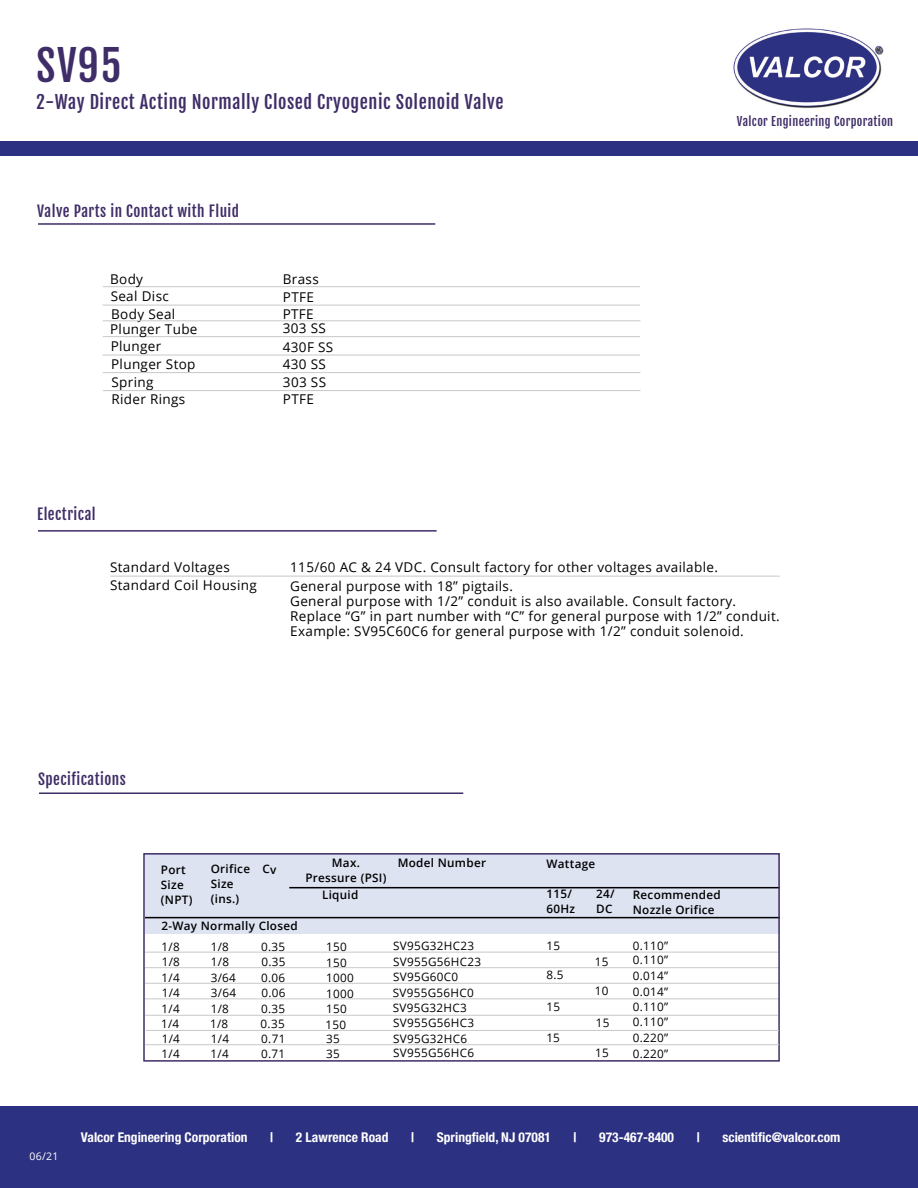
<style>
.page{position:relative;width:918px;height:1188px;background:#fff}
.page>*{position:absolute;margin:0;border:0;box-sizing:border-box;transform-origin:0 0}
.Main_Head{font:42px "Fjalla One";color:#3f2d67}
.Subheading{font:18px "Fjalla One";letter-spacing:.03em;color:#3f2d67}
.Gray_Bar_HEADER{font:15px "Fjalla One";letter-spacing:.03em;color:#3f2d67}
.Data_Header{font:13.5px "Open Sans";letter-spacing:.025em;color:#000}
.Page2_BLUE_HEADER{font:700 condensed 13.5px "Helvetica Neue LT Std";color:#fff}
.Tan_Header_TEXT{font:12px "Fjalla One";letter-spacing:.03em;color:#3f2d67}
.Data_Header-2{font:11.7px "Open Sans";letter-spacing:.025em;color:#000}
.Data_Header-3{font:600 11.7px/15px "Open Sans";letter-spacing:.025em;color:#000}
.Footer_TEXT{font:10.5px "Open Sans";color:#fff}
</style>
<div class="page">
<img style="left:733px;top:28px;width:151px;height:81px">
<div style="left:0;top:141px;width:918px;height:15px;background:#2d3181"></div>
<hr style="left:38px;top:223px;width:397px;height:2px;background:#3f2d67">
<hr style="left:103px;top:286px;width:537px;height:1px;background:#c7c8ca">
<hr style="left:102px;top:305px;width:538px;height:1px;background:#c7c8ca">
<hr style="left:110px;top:576px;width:670px;height:1px;background:#c7c8ca">
<hr style="left:38px;top:530px;width:399px;height:2px;background:#3f2d67">
<hr style="left:39px;top:792px;width:424px;height:2px;background:#3f2d67">
<hr style="left:103px;top:336px;width:537px;height:1px;background:#c7c8ca">
<hr style="left:102px;top:355px;width:538px;height:1px;background:#c7c8ca">
<hr style="left:103px;top:320px;width:537px;height:1px;background:#c7c8ca">
<hr style="left:103px;top:372px;width:537px;height:1px;background:#c7c8ca">
<hr style="left:103px;top:390px;width:537px;height:1px;background:#c7c8ca">
<div style="left:145px;top:918px;width:635px;height:16px;background:#dee3f2"></div>
<div style="left:145px;top:853px;width:635px;height:66px;background:#dee3f2"></div>
<hr style="left:289px;top:887px;width:491px;height:1px;background:#000">
<hr style="left:145px;top:952px;width:634px;height:1px;background:#c7c8ca">
<hr style="left:145px;top:917px;width:635px;height:1px;background:#000">
<hr style="left:145px;top:967px;width:635px;height:1px;background:#c7c8ca">
<hr style="left:145px;top:983px;width:634px;height:1px;background:#c7c8ca">
<hr style="left:145px;top:998px;width:634px;height:1px;background:#c7c8ca">
<hr style="left:145px;top:1015px;width:633px;height:1px;background:#c7c8ca">
<div style="left:143px;top:853px;width:637px;height:209px;border:2px solid #3f2d67"></div>
<hr style="left:145px;top:1044px;width:634px;height:1px;background:#c7c8ca">
<hr style="left:146px;top:1030px;width:633px;height:1px;background:#c7c8ca">
<div style="left:0;top:1107px;width:918px;height:81px;background:#2d3181"></div>
<h1 class="Main_Head" style="left:36px;top:39px;width:87px">SV95</h1>
<h2 class="Subheading" style="left:36px;top:91px;width:469px">2-Way Direct Acting Normally Closed Cryogenic Solenoid Valve</h2>
<p class="Gray_Bar_HEADER" style="left:37px;top:202px;width:203px">Valve Parts in Contact with Fluid</p>
<p class="Data_Header" style="left:110px;top:270px;width:34px">Body</p>
<p class="Data_Header" style="left:283px;top:269px;width:37px">Brass</p>
<p class="Data_Header" style="left:111px;top:305px;width:66px">Body Seal</p>
<p class="Data_Header" style="left:111px;top:287px;width:60px">Seal Disc</p>
<p class="Data_Header" style="left:283px;top:288px;width:33px">PTFE</p>
<p class="Data_Header" style="left:283px;top:305px;width:33px">PTFE</p>
<p class="Data_Header" style="left:110px;top:320px;width:89px">Plunger Tube</p>
<p class="Data_Header" style="left:283px;top:319px;width:45px">303 SS</p>
<p class="Data_Header" style="left:111px;top:355px;width:86px">Plunger Stop</p>
<p class="Data_Header" style="left:111px;top:337px;width:52px">Plunger</p>
<p class="Data_Header" style="left:283px;top:338px;width:52px">430F SS</p>
<p class="Data_Header" style="left:283px;top:355px;width:45px">430 SS</p>
<p class="Data_Header" style="left:111px;top:372px;width:43px">Spring</p>
<p class="Data_Header" style="left:283px;top:372px;width:45px">303 SS</p>
<p class="Data_Header" style="left:111px;top:390px;width:75px">Rider Rings</p>
<p class="Data_Header" style="left:283px;top:390px;width:33px">PTFE</p>
<p class="Gray_Bar_HEADER" style="left:37px;top:505px;width:60px">Electrical</p>
<h2 class="Tan_Header_TEXT" style="left:737px;top:114px;width:158px">Valcor Engineering Corporation</h2>
<p class="Data_Header" style="left:110px;top:558px;width:121px">Standard Voltages</p>
<p class="Data_Header" style="left:290px;top:558px;width:429px">115/60 AC &amp; 24 VDC. Consult factory for other voltages available.</p>
<p class="Data_Header" style="left:110px;top:576px;width:148px">Standard Coil Housing</p>
<p class="Data_Header" style="left:290px;top:576px;width:224px">General purpose with 18” pigtails.</p>
<p class="Data_Header" style="left:290px;top:591px;width:447px">General purpose with 1/2” conduit is also available. Consult factory.</p>
<p class="Data_Header" style="left:290px;top:606px;width:491px">Replace “G” in part number with “C” for general purpose with 1/2” conduit.</p>
<p class="Data_Header" style="left:290px;top:621px;width:455px">Example: SV95C60C6 for general purpose with 1/2” conduit solenoid.</p>
<p class="Gray_Bar_HEADER" style="left:38px;top:770px;width:89px">Specifications</p>
<p class="Data_Header-3" style="left:398px;top:855px;width:90px">Model Number</p>
<p class="Data_Header-3" style="left:546px;top:856px;width:50px">Wattage</p>
<p class="Data_Header-3" style="left:161px;top:862px;width:33px">Port<br>Size (NPT)</p>
<p class="Data_Header-3" style="left:211px;top:861px;width:41px">Orifice<br>Size (ins.)</p>
<p class="Data_Header-3" style="left:263px;top:862px;width:15px">Cv</p>
<p class="Data_Header-3" style="left:305px;top:855px;width:83px;text-align:center">Max.<br>Pressure (PSI)</p>
<p class="Data_Header-3" style="left:596px;top:886px;width:20px">24/<br>DC</p>
<p class="Data_Header-3" style="left:546px;top:886px;width:30px">115/<br>60Hz</p>
<p class="Data_Header-3" style="left:322px;top:887px;width:38px">Liquid</p>
<p class="Data_Header-3" style="left:633px;top:887px;width:89px">Recommended<br>Nozzle Orifice</p>
<p class="Data_Header-3" style="left:162px;top:918px;width:138px">2-Way Normally Closed</p>
<p class="Data_Header-2" style="left:162px;top:938px;width:20px">1/8</p>
<p class="Data_Header-2" style="left:211px;top:938px;width:20px">1/8</p>
<p class="Data_Header-2" style="left:261px;top:938px;width:26px">0.35</p>
<p class="Data_Header-2" style="left:326px;top:939px;width:22px">150</p>
<p class="Data_Header-2" style="left:393px;top:938px;width:82px">SV95G32HC23</p>
<p class="Data_Header-2" style="left:546px;top:938px;width:15px">15</p>
<p class="Data_Header-2" style="left:162px;top:954px;width:20px">1/8</p>
<p class="Data_Header-2" style="left:211px;top:954px;width:20px">1/8</p>
<p class="Data_Header-2" style="left:261px;top:954px;width:26px">0.35</p>
<p class="Data_Header-2" style="left:326px;top:955px;width:22px">150</p>
<p class="Data_Header-2" style="left:393px;top:953px;width:89px">SV955G56HC23</p>
<p class="Data_Header-2" style="left:595px;top:954px;width:15px">15</p>
<p class="Data_Header-2" style="left:162px;top:969px;width:20px">1/4</p>
<p class="Data_Header-2" style="left:211px;top:969px;width:27px">3/64</p>
<p class="Data_Header-2" style="left:261px;top:969px;width:26px">0.06</p>
<p class="Data_Header-2" style="left:326px;top:970px;width:29px">1000</p>
<p class="Data_Header-2" style="left:393px;top:969px;width:67px">SV95G60C0</p>
<p class="Data_Header-2" style="left:546px;top:967px;width:19px">8.5</p>
<p class="Data_Header-2" style="left:162px;top:985px;width:20px">1/4</p>
<p class="Data_Header-2" style="left:211px;top:985px;width:27px">3/64</p>
<p class="Data_Header-2" style="left:261px;top:985px;width:26px">0.06</p>
<p class="Data_Header-2" style="left:326px;top:985px;width:29px">1000</p>
<p class="Data_Header-2" style="left:393px;top:984px;width:82px">SV955G56HC0</p>
<p class="Data_Header-2" style="left:595px;top:983px;width:15px">10</p>
<p class="Data_Header-2" style="left:162px;top:1001px;width:20px">1/4</p>
<p class="Data_Header-2" style="left:211px;top:1001px;width:20px">1/8</p>
<p class="Data_Header-2" style="left:261px;top:1001px;width:26px">0.35</p>
<p class="Data_Header-2" style="left:326px;top:1001px;width:22px">150</p>
<p class="Data_Header-2" style="left:393px;top:1000px;width:76px">SV95G32HC3</p>
<p class="Data_Header-2" style="left:546px;top:999px;width:15px">15</p>
<p class="Data_Header-2" style="left:161px;top:1016px;width:20px">1/4</p>
<p class="Data_Header-2" style="left:210px;top:1016px;width:20px">1/8</p>
<p class="Data_Header-2" style="left:261px;top:1016px;width:26px">0.35</p>
<p class="Data_Header-2" style="left:326px;top:1016px;width:22px">150</p>
<p class="Data_Header-2" style="left:393px;top:1015px;width:82px">SV955G56HC3</p>
<p class="Data_Header-2" style="left:596px;top:1015px;width:15px">15</p>
<p class="Data_Header-2" style="left:162px;top:1031px;width:20px">1/4</p>
<p class="Data_Header-2" style="left:211px;top:1031px;width:20px">1/4</p>
<p class="Data_Header-2" style="left:261px;top:1031px;width:26px">0.71</p>
<p class="Data_Header-2" style="left:326px;top:1031px;width:15px">35</p>
<p class="Data_Header-2" style="left:393px;top:1030px;width:76px">SV95G32HC6</p>
<p class="Data_Header-2" style="left:546px;top:1030px;width:15px">15</p>
<p class="Data_Header-2" style="left:162px;top:1046px;width:20px">1/4</p>
<p class="Data_Header-2" style="left:211px;top:1046px;width:20px">1/4</p>
<p class="Data_Header-2" style="left:261px;top:1046px;width:26px">0.71</p>
<p class="Data_Header-2" style="left:326px;top:1046px;width:15px">35</p>
<p class="Data_Header-2" style="left:393px;top:1045px;width:82px">SV955G56HC6</p>
<p class="Data_Header-2" style="left:595px;top:1045px;width:15px">15</p>
<p class="Data_Header-2" style="left:633px;top:937px;width:37px">0.110”</p>
<p class="Data_Header-2" style="left:633px;top:952px;width:37px">0.110”</p>
<p class="Data_Header-2" style="left:633px;top:967px;width:37px">0.014”</p>
<p class="Data_Header-2" style="left:633px;top:983px;width:37px">0.014”</p>
<p class="Data_Header-2" style="left:633px;top:999px;width:37px">0.110”</p>
<p class="Data_Header-2" style="left:633px;top:1014px;width:37px">0.110”</p>
<p class="Data_Header-2" style="left:633px;top:1030px;width:37px">0.220”</p>
<p class="Data_Header-2" style="left:633px;top:1045px;width:37px">0.220”</p>
<p class="Footer_TEXT" style="left:30px;top:1149px;width:30px">06/21</p>
<p class="Page2_BLUE_HEADER" style="left:81px;top:1129px;width:168px">Valcor Engineering Corporation</p>
<p class="Page2_BLUE_HEADER" style="left:270px;top:1129px;width:4px">|</p>
<p class="Page2_BLUE_HEADER" style="left:296px;top:1129px;width:94px">2 Lawrence Road</p>
<p class="Page2_BLUE_HEADER" style="left:411px;top:1129px;width:4px">|</p>
<p class="Page2_BLUE_HEADER" style="left:437px;top:1129px;width:116px">Springfield, NJ 07081</p>
<p class="Page2_BLUE_HEADER" style="left:574px;top:1129px;width:4px">|</p>
<p class="Page2_BLUE_HEADER" style="left:599px;top:1129px;width:76px">973-467-8400</p>
<p class="Page2_BLUE_HEADER" style="left:697px;top:1129px;width:4px">|</p>
<p class="Page2_BLUE_HEADER" style="left:722px;top:1129px;width:119px">scientific@valcor.com</p>
</div>
